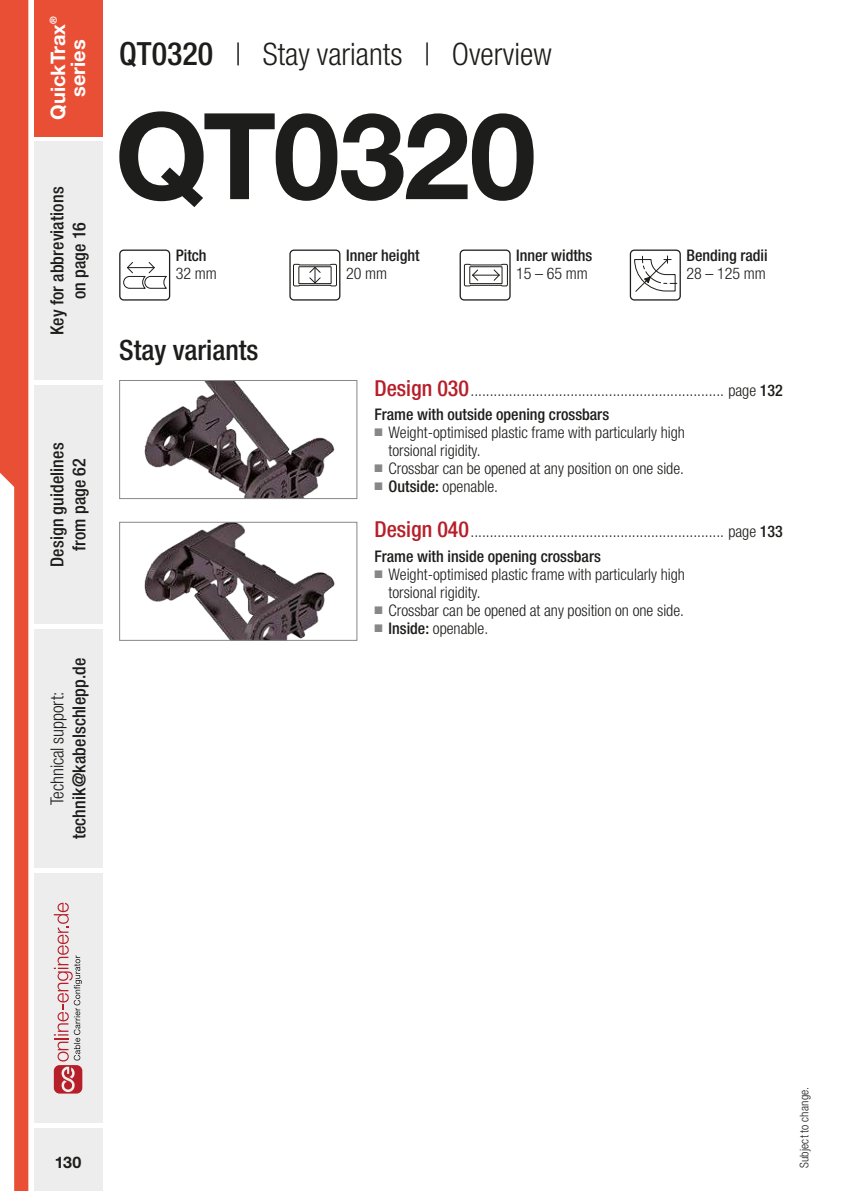
<style>
.page{position:relative;width:851px;height:1191px;background:#fff}
.page>*{position:absolute;margin:0;border:0;box-sizing:border-box;transform-origin:0 0}
.t1{font:700 120px "Helvetica Neue LT Std";letter-spacing:-.02em;color:#1d1d1b}
.t2{font:300 condensed 31px "Helvetica Neue LT Std";color:#1d1d1b}
.t3{font:500 condensed 28px "Helvetica Neue LT Std";color:#1d1d1b}
.t4{font:700 20px/20px "Helvetica Neue LT Std";color:#fff;text-align:center}
.t5{font:500 condensed 18px/22px "Helvetica Neue LT Std";letter-spacing:.01em;color:#1d1d1b;text-align:center}
.t6{font:300 condensed 18px "Helvetica Neue LT Std";letter-spacing:-.005em;color:#1d1d1b}
.t7{font:300 condensed 16px/18px "Helvetica Neue LT Std";color:#1d1d1b}
.t8{font:500 condensed 16px "Helvetica Neue LT Std";color:#1d1d1b}
.t9{font:700 16px "Helvetica Neue LT Std";color:#1d1d1b}
.t10{font:300 condensed 12px "Helvetica Neue LT Std";letter-spacing:.015em;color:#1d1d1b}
.s1{font-weight:500;font-size:32px}
.s2{font-weight:500;font-size:22px;color:#b61f29}
.s3{font-weight:500}
.s4{color:#878787}
</style>
<div class="page">
<img style="left:144px;top:382px;width:191px;height:115px">
<div style="left:119px;top:380px;width:238px;height:119px;border:1px solid #878787"></div>
<img style="left:144px;top:524px;width:191px;height:115px">
<div style="left:119px;top:522px;width:238px;height:119px;border:1px solid #878787"></div>
<svg style="left:289px;top:249px;width:51px;height:51px"></svg>
<svg style="left:459px;top:249px;width:51px;height:51px"></svg>
<svg style="left:629px;top:249px;width:51px;height:51px"></svg>
<svg style="left:119px;top:249px;width:51px;height:51px"></svg>
<div style="left:34px;top:0;width:68px;height:136px;background:#e94f35"></div>
<div style="left:34px;top:1128px;width:68px;height:63px;background:#ededed"></div>
<div style="left:34px;top:873px;width:68px;height:250px;background:#ededed"></div>
<div style="left:34px;top:142px;width:68px;height:238px;background:#ededed"></div>
<div style="left:34px;top:386px;width:68px;height:238px;background:#ededed"></div>
<div style="left:34px;top:629px;width:68px;height:238px;background:#ededed"></div>
<svg style="left:0;top:0;width:28px;height:1191px"></svg>
<svg style="left:54px;top:902px;width:28px;height:191px"></svg>
<p class="t4" style="left:48px;top:120px;width:105px;rotate:-90deg">QuickTrax<sup>® </sup>series</p>
<p class="t5" style="left:46px;top:335px;width:150px;rotate:-90deg">Key for abbreviations on page 16</p>
<p class="t5" style="left:46px;top:567px;width:126px;rotate:-90deg">Design guidelines from page 62</p>
<p class="t5" style="left:68px;top:839px;width:183px;rotate:-90deg">technik@kabelschlepp.de</p>
<p class="t6" style="left:47px;top:805px;width:115px;rotate:-90deg">Technical support:</p>
<h2 class="t2" style="left:119px;top:37px;width:434px"><span class="s1">QT0320</span> | Stay variants | Overview</h2>
<h1 class="t1" style="left:115px;top:82px;width:423px">QT0320</h1>
<p class="t8" style="left:176px;top:246px;width:32px">Pitch</p>
<p class="t7" style="left:176px;top:264px;width:42px">32 mm</p>
<h3 class="t3" style="left:119px;top:334px;width:141px">Stay variants</h3>
<p class="t8" style="left:346px;top:246px;width:75px">Inner height</p>
<p class="t7" style="left:346px;top:264px;width:42px">20 mm</p>
<p class="t8" style="left:516px;top:246px;width:78px">Inner widths</p>
<p class="t7" style="left:516px;top:264px;width:73px">15 – 65 mm</p>
<p class="t8" style="left:686px;top:246px;width:83px">Bending radii</p>
<p class="t7" style="left:686px;top:264px;width:81px">28 – 125 mm</p>
<p class="t7" style="left:374px;top:381px;width:410px"><span class="s2">Design 030</span>.................................................................. page <span class="s3">132</span></p>
<p class="t8" style="left:374px;top:404px;width:236px">Frame with outside opening crossbars</p>
<p class="t7" style="left:388px;top:423px;width:298px;text-indent:-14px"><span class="s4">■</span> Weight-optimised plastic frame with particularly high torsional rigidity.</p>
<p class="t7" style="left:374px;top:459px;width:311px"><span class="s4">■</span> Crossbar can be opened at any position on one side.</p>
<p class="t7" style="left:374px;top:477px;width:125px"><span class="s4">■</span> <span class="s3">Outside:</span> openable.</p>
<p class="t7" style="left:374px;top:522px;width:410px"><span class="s2">Design 040</span>.................................................................. page <span class="s3">133</span></p>
<p class="t8" style="left:374px;top:546px;width:228px">Frame with inside opening crossbars</p>
<p class="t7" style="left:388px;top:565px;width:298px;text-indent:-14px"><span class="s4">■</span> Weight-optimised plastic frame with particularly high torsional rigidity.</p>
<p class="t7" style="left:374px;top:601px;width:311px"><span class="s4">■</span> Crossbar can be opened at any position on one side.</p>
<p class="t7" style="left:374px;top:619px;width:115px"><span class="s4">■</span> <span class="s3">Inside:</span> openable.</p>
<p class="t9" style="left:55px;top:1152px;width:28px">130</p>
<p class="t10" style="left:797px;top:1168px;width:83px;rotate:-90deg">Subject to change.</p>
</div>
